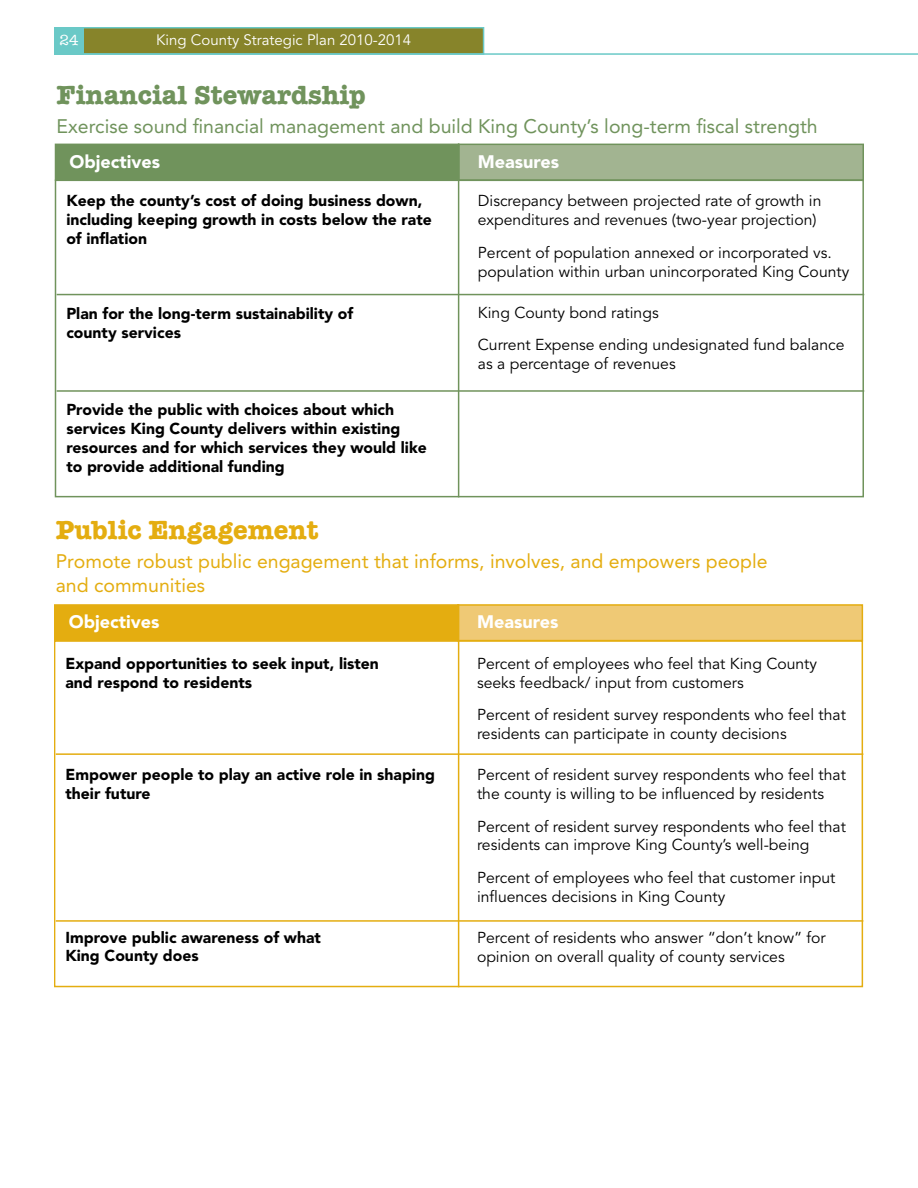
<style>
.page{position:relative;width:918px;height:1188px;background:#fff}
.page>*{position:absolute;margin:0;border:0;box-sizing:border-box;transform-origin:0 0}
.t1{font:700 27px "American Typewriter";color:#70935c}
.t2{font:700 27px "American Typewriter";color:#e4ad10}
.t3{font:19.5px/23.4px "Avenir LT Std";color:#e4ad10}
.t4{font:19.5px "Avenir LT Std";color:#70935c}
.t5{font:900 18px "Avenir LT Std";color:#fff}
.t6{font:15.75px/18.9px "Avenir LT Std";color:#000}
.t7{font:900 15.75px/18.9px "Avenir LT Std";color:#000}
.t8{font:15px "Avenir LT Std";color:#fff}
.t9{font:15px "American Typewriter";color:#fff}
</style>
<div class="page">
<div style="left:55px;top:180px;width:809px;height:317px;border:2px solid #70935c"></div>
<div style="left:54px;top:640px;width:809px;height:347px;border:2px solid #e4ad10"></div>
<div style="left:457px;top:604px;width:406px;height:37px;background:#efc975;border:2px solid #e4ad10"></div>
<div style="left:54px;top:604px;width:404px;height:37px;background:#e4ad10;border:2px solid #e4ad10"></div>
<div style="left:45px;top:27px;width:439px;height:28px;background:#87842a;border:2px solid #6ac9c7"></div>
<hr style="left:49px;top:53px;width:869px;height:2px;background:#6ac9c7">
<div style="left:54px;top:26px;width:29px;height:28px;background:#6ac9c7"></div>
<div style="left:458px;top:144px;width:406px;height:37px;background:#a2b491;border:2px solid #70935c"></div>
<hr style="left:458px;top:144px;width:1px;height:353px;background:#70935c">
<div style="left:55px;top:144px;width:404px;height:37px;background:#70935c"></div>
<hr style="left:57px;top:294px;width:807px;height:1px;background:#70935c">
<hr style="left:57px;top:390px;width:807px;height:2px;background:#70935c">
<hr style="left:56px;top:753px;width:807px;height:2px;background:#e4ad10">
<hr style="left:56px;top:920px;width:807px;height:2px;background:#e4ad10">
<hr style="left:458px;top:604px;width:1px;height:383px;background:#e4ad10">
<div style="left:0;top:0;width:54px;height:1188px;background:#fff"></div>
<div style="left:0;top:0;width:918px;height:27px;background:#fff"></div>
<p class="t9" style="left:59px;top:29px;width:21px">24</p>
<p class="t8" style="left:156px;top:32px;width:257px">King County Strategic Plan 2010-2014</p>
<h1 class="t1" style="left:57px;top:71px;width:311px">Financial Stewardship</h1>
<p class="t4" style="left:57px;top:115px;width:763px">Exercise sound financial management and build King County’s long-term fiscal strength</p>
<p class="t5" style="left:70px;top:150px;width:92px">Objectives</p>
<p class="t7" style="left:66px;top:192px;width:367px">Keep the county’s cost of doing business down, including keeping growth in costs below the rate of inflation</p>
<p class="t7" style="left:66px;top:304px;width:288px">Plan for the long-term sustainability of county services</p>
<p class="t7" style="left:66px;top:400px;width:362px">Provide the public with choices about which services King County delivers within existing resources and for which services they would like to provide additional funding</p>
<h1 class="t2" style="left:56px;top:506px;width:264px">Public Engagement</h1>
<p class="t5" style="left:478px;top:150px;width:83px">Measures</p>
<p class="t6" style="left:478px;top:192px;width:345px">Discrepancy between projected rate of growth in expenditures and revenues (two-year projection)</p>
<p class="t6" style="left:478px;top:243px;width:373px">Percent of population annexed or incorporated vs. population within urban unincorporated King County</p>
<p class="t6" style="left:478px;top:297px;width:368px;line-height:32.4px">King County bond ratings<br>Current Expense ending undesignated fund balance</p>
<p class="t6" style="left:478px;top:355px;width:199px">as a percentage of revenues</p>
<p class="t3" style="left:56px;top:550px;width:713px">Promote robust public engagement that informs, involves, and empowers people and communities</p>
<p class="t5" style="left:69px;top:611px;width:92px">Objectives</p>
<p class="t7" style="left:65px;top:654px;width:315px">Expand opportunities to seek input, listen and respond to residents</p>
<p class="t7" style="left:65px;top:765px;width:371px">Empower people to play an active role in shaping their future</p>
<p class="t7" style="left:65px;top:928px;width:257px">Improve public awareness of what<br>King County does</p>
<p class="t5" style="left:477px;top:611px;width:83px">Measures</p>
<p class="t6" style="left:477px;top:654px;width:342px">Percent of employees who feel that King County seeks feedback/ input from customers</p>
<p class="t6" style="left:477px;top:706px;width:370px">Percent of resident survey respondents who feel that residents can participate in county decisions</p>
<p class="t6" style="left:477px;top:766px;width:370px">Percent of resident survey respondents who feel that the county is willing to be influenced by residents</p>
<p class="t6" style="left:477px;top:817px;width:370px">Percent of resident survey respondents who feel that residents can improve King County’s well-being</p>
<p class="t6" style="left:477px;top:868px;width:360px">Percent of employees who feel that customer input influences decisions in King County</p>
<p class="t6" style="left:477px;top:929px;width:350px">Percent of residents who answer “don’t know” for opinion on overall quality of county services</p>
</div>
